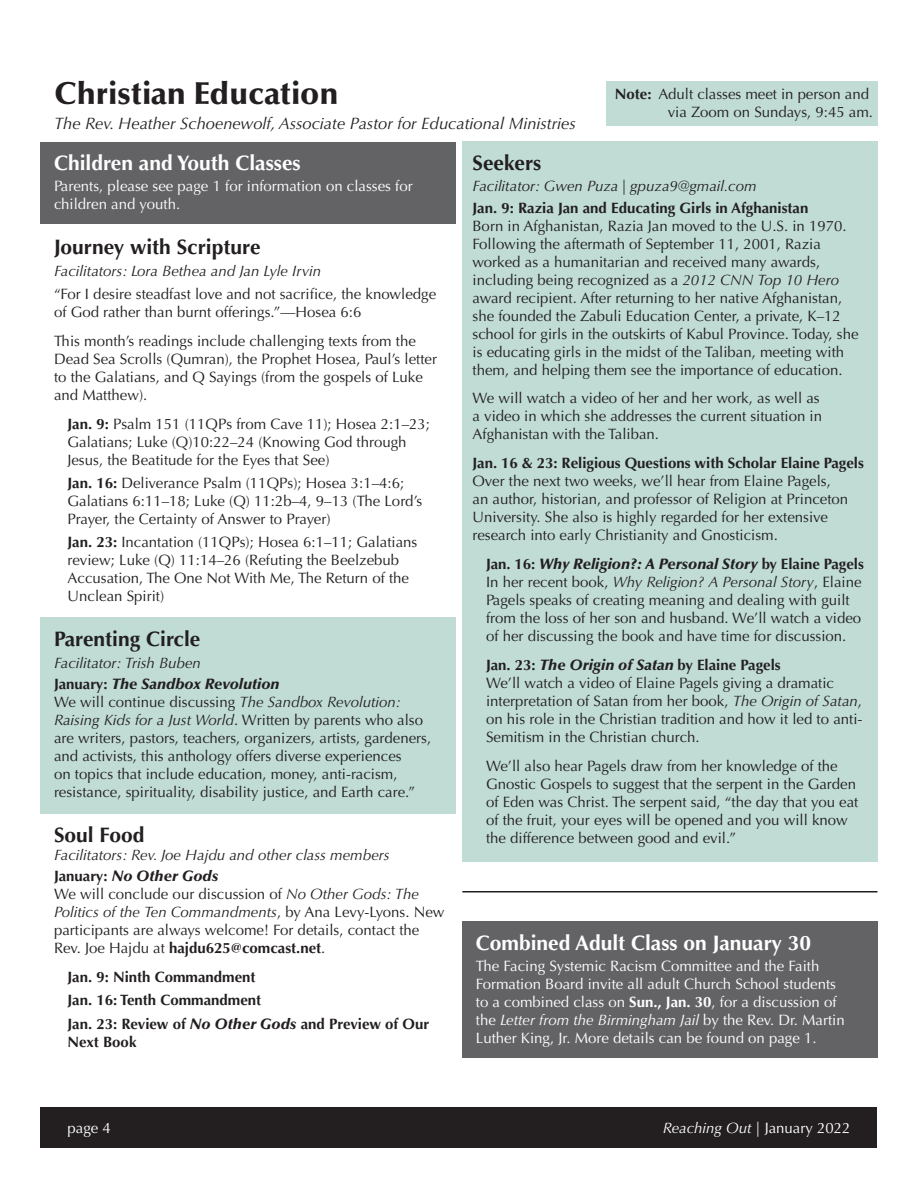
<style>
.page{position:relative;width:918px;height:1188px;background:#fff}
.page>*{position:absolute;margin:0;border:0;box-sizing:border-box;transform-origin:0 0}
.t1{font:900 31.5px "Optima LT Std";color:#231f20}
.t2{font:700 21px "Optima LT Std";color:#fff}
.t3{font:700 21px "Optima LT Std";color:#231f20}
.t4{font:italic 16.5px "Optima LT Std";color:#231f20}
.t5{font:15px/18px "Optima LT Std";color:#231f20}
.t6{font:15px/18px "Optima LT Std";color:#fff}
.t7{font:700 15px/18px "Optima LT Std";color:#231f20}
.t8{font:italic 15px "Optima LT Std";color:#231f20}
.t9{font:italic 900 15px "Optima LT Std";color:#231f20}
.s1{font-weight:700}
.s2{font-weight:700;font-style:normal}
.s3{font-style:italic}
.s4{font-weight:900;font-style:italic}
</style>
<div class="page">
<div style="left:40px;top:142px;width:416px;height:81px;background:#636366"></div>
<div style="left:462px;top:142px;width:416px;height:720px;background:#c0dcd5"></div>
<div style="left:40px;top:617px;width:416px;height:197px;background:#c0dcd5"></div>
<div style="left:606px;top:81px;width:272px;height:45px;background:#c0dcd5"></div>
<div style="left:40px;top:1107px;width:838px;height:41px;background:#231f20"></div>
<div style="left:462px;top:921px;width:416px;height:136px;background:#636366"></div>
<hr style="left:462px;top:891px;width:416px;height:1px;background:#231f20">
<p class="t1" style="left:54px;top:75px;width:286px">Christian Education</p>
<p class="t4" style="left:54px;top:114px;width:523px">The Rev. Heather Schoenewolf, Associate Pastor for Educational Ministries</p>
<p class="t5" style="left:615px;top:86px;width:260px;text-align:right"><span class="s1">Note:</span> Adult classes meet in person and via Zoom on Sundays, 9:45 am.</p>
<p class="t2" style="left:54px;top:151px;width:248px">Children and Youth Classes</p>
<p class="t6" style="left:54px;top:178px;width:360px">Parents, please see page 1 for information on classes for children and youth.</p>
<p class="t3" style="left:54px;top:235px;width:208px">Journey with Scripture</p>
<p class="t8" style="left:54px;top:262px;width:269px">Facilitators: Lora Bethea and Jan Lyle Irvin</p>
<p class="t5" style="left:54px;top:285px;width:384px">“For I desire steadfast love and not sacrifice, the knowledge of God rather than burnt offerings.”—Hosea 6:6</p>
<p class="t5" style="left:54px;top:332px;width:385px">This month’s readings include challenging texts from the Dead Sea Scrolls (Qumran), the Prophet Hosea, Paul’s letter to the Galatians, and Q Sayings (from the gospels of Luke and Matthew).</p>
<p class="t5" style="left:68px;top:415px;width:364px"><span class="s1">Jan. 9:</span> Psalm 151 (11QPs from Cave 11); Hosea 2:1–23;<br>Galatians; Luke (Q)10:22–24 (Knowing God through<br>Jesus, the Beatitude for the Eyes that See)</p>
<p class="t5" style="left:68px;top:474px;width:356px"><span class="s1">Jan. 16:</span> Deliverance Psalm (11QPs); Hosea 3:1–4:6;<br>Galatians 6:11–18; Luke (Q) 11:2b–4, 9–13 (The Lord’s<br>Prayer, the Certainty of Answer to Prayer)</p>
<p class="t5" style="left:68px;top:534px;width:351px"><span class="s1">Jan. 23:</span> Incantation (11QPs); Hosea 6:1–11; Galatians review; Luke (Q) 11:14–26 (Refuting the Beelzebub Accusation, The One Not With Me, The Return of the Unclean Spirit)</p>
<p class="t3" style="left:54px;top:627px;width:148px">Parenting Circle</p>
<p class="t8" style="left:54px;top:654px;width:148px">Facilitator: Trish Buben</p>
<p class="t9" style="left:54px;top:675px;width:227px"><span class="s2">January:</span> The Sandbox Revolution</p>
<p class="t5" style="left:54px;top:693px;width:379px">We will continue discussing <span class="s3">The Sandbox Revolution:<br>Raising Kids for a Just World</span>. Written by parents who also are writers, pastors, teachers, organizers, artists, gardeners, and activists, this anthology offers diverse experiences<br>on topics that include education, money, anti-racism, resistance, spirituality, disability justice, and Earth care.”</p>
<p class="t3" style="left:54px;top:823px;width:92px">Soul Food</p>
<p class="t8" style="left:54px;top:846px;width:337px">Facilitators: Rev. Joe Hajdu and other class members</p>
<p class="t9" style="left:54px;top:867px;width:166px"><span class="s2">January:</span> No Other Gods</p>
<p class="t5" style="left:54px;top:885px;width:392px">We will conclude our discussion of <span class="s3">No Other Gods: The Politics of the Ten Commandments</span>, by Ana Levy-Lyons. New participants are always welcome! For details, contact the Rev. Joe Hajdu at <span class="s1">hajdu625@comcast.net</span>.</p>
<p class="t7" style="left:68px;top:968px;width:190px">Jan. 9: Ninth Commandment</p>
<p class="t7" style="left:68px;top:992px;width:195px">Jan. 16: Tenth Commandment</p>
<p class="t7" style="left:68px;top:1015px;width:363px">Jan. 23: Review of <span class="s4">No Other Gods</span> and Preview of Our<br>Next Book</p>
<p class="t3" style="left:472px;top:151px;width:70px">Seekers</p>
<p class="t8" style="left:472px;top:178px;width:286px">Facilitator: Gwen Puza | gpuza9@gmail.com</p>
<p class="t7" style="left:472px;top:199px;width:337px">Jan. 9: Razia Jan and Educating Girls in Afghanistan</p>
<p class="t5" style="left:472px;top:217px;width:388px">Born in Afghanistan, Razia Jan moved to the U.S. in 1970.<br>Following the aftermath of September 11, 2001, Razia worked as a humanitarian and received many awards, including being recognized as a <span class="s3">2012 CNN Top 10 Hero </span>award recipient. After returning to her native Afghanistan, she founded the Zabuli Education Center, a private, K–12 school for girls in the outskirts of Kabul Province. Today, she is educating girls in the midst of the Taliban, meeting with them, and helping them see the importance of education.</p>
<p class="t5" style="left:472px;top:390px;width:351px">We will watch a video of her and her work, as well as a video in which she addresses the current situation in<br>Afghanistan with the Taliban.</p>
<p class="t7" style="left:472px;top:454px;width:393px">Jan. 16 &amp; 23: Religious Questions with Scholar Elaine Pagels</p>
<p class="t5" style="left:472px;top:472px;width:377px">Over the next two weeks, we’ll hear from Elaine Pagels, an author, historian, and professor of Religion at Princeton University. She also is highly regarded for her extensive research into early Christianity and Gnosticism.</p>
<p class="t9" style="left:486px;top:555px;width:380px"><span class="s2">Jan. 16:</span> Why Religion?: A Personal Story <span class="s2">by Elaine Pagels</span></p>
<p class="t5" style="left:486px;top:573px;width:377px">In her recent book, <span class="s3">Why Religion? A Personal Story</span>, Elaine Pagels speaks of creating meaning and dealing with guilt from the loss of her son and husband. We’ll watch a video of her discussing the book and have time for discussion.</p>
<p class="t7" style="left:486px;top:656px;width:296px">Jan. 23: <span class="s4">The Origin of Satan</span> by Elaine Pagels</p>
<p class="t5" style="left:486px;top:674px;width:378px">We’ll watch a video of Elaine Pagels giving a dramatic interpretation of Satan from her book, <span class="s3">The Origin of Satan</span>, on his role in the Christian tradition and how it led to anti-Semitism in the Christian church.</p>
<p class="t5" style="left:486px;top:757px;width:374px">We’ll also hear Pagels draw from her knowledge of the Gnostic Gospels to suggest that the serpent in the Garden of Eden was Christ. The serpent said, “the day that you eat of the fruit, your eyes will be opened and you will know the difference between good and evil.”</p>
<p class="t2" style="left:476px;top:931px;width:337px">Combined Adult Class on January 30</p>
<p class="t6" style="left:476px;top:958px;width:370px">The Facing Systemic Racism Committee and the Faith Formation Board invite all adult Church School students to a combined class on <span class="s1">Sun., Jan. 30</span>, for a discussion of the <span class="s3">Letter from the Birmingham Jail</span> by the Rev. Dr. Martin Luther King, Jr. More details can be found on page 1.</p>
<p class="t6" style="left:68px;top:1119px;width:45px">page 4</p>
<p class="t6" style="left:663px;top:1119px;width:189px"><span class="s3">Reaching Out</span> | January 2022</p>
</div>
